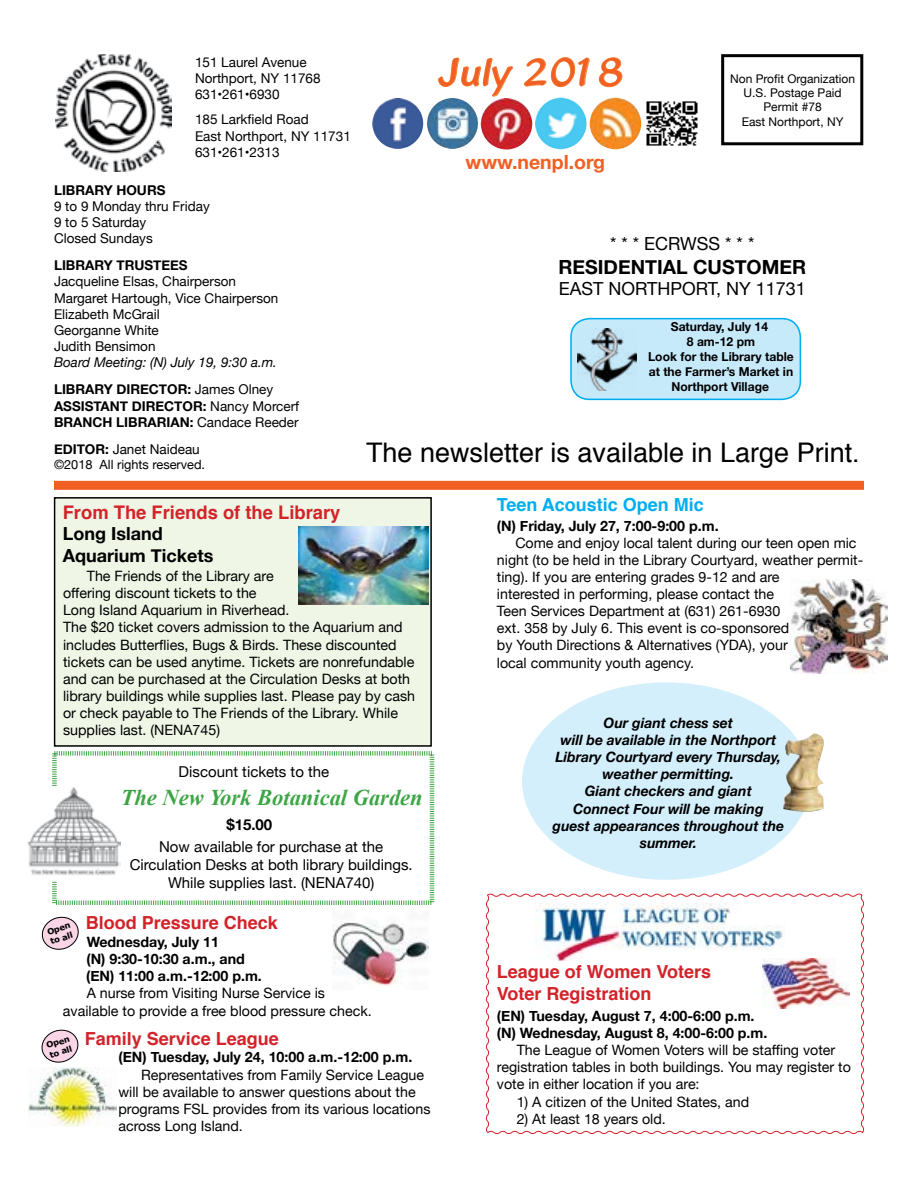
<style>
.page{position:relative;width:918px;height:1188px;background:#fff}
.page>*{position:absolute;margin:0;border:0;box-sizing:border-box;transform-origin:0 0}
.t1{font:italic 42px "Blacklight D";color:#f15f23}
.t2{font:27px "Helvetica";color:#000}
.t3{font:italic 700 22.5px "Times New Roman";color:#3da545}
.t4{font:700 19.5px "Helvetica Neue";color:#000}
.t5{font:700 19.5px "Helvetica Neue";color:#f15f23}
.t6{font:700 18.75px "Helvetica";color:#d2232a}
.t7{font:700 18px/22.6px "Helvetica";color:#d2232a}
.t8{font:18px "Helvetica Neue";color:#000}
.t9{font:700 18px/22.4px "Helvetica Neue";color:#000}
.t10{font:700 18px "Helvetica";color:#00aeef}
.t11{font:15px/18px "Helvetica Neue";color:#000;text-align:center}
.t12{font:700 15px "Helvetica Neue";color:#000}
.t13{font:14.25px/17.1px "Helvetica Neue";color:#000}
.t14{font:700 14.25px/17.1px "Helvetica Neue";color:#000}
.t15{font:italic 700 14.25px/17.1px "Helvetica Neue";color:#000;text-align:center}
.t16{font:13.5px/16.2px "Helvetica Neue";color:#000}
.t17{font:700 13.5px/16.2px "Helvetica Neue";color:#000}
.t18{font:italic 13.5px/27px "Helvetica Neue";color:#000}
.t19{font:12.75px "Helvetica Neue";color:#000}
.t20{font:700 12.3px/14.9px "Helvetica Neue";color:#000;text-align:center}
.t21{font:12px/14.4px "Helvetica Neue";color:#000;text-align:center}
.t22{font:700 8.25px/9.9px "Tahoma";color:#000;scale:1.1 1}
.s1{font-weight:700;font-style:normal}
.s2{font-style:normal}
.s3{font-weight:400}
.s4{font-weight:700}
</style>
<div class="page">
<svg style="left:485px;top:893px;width:380px;height:241px"></svg>
<svg style="left:438px;top:57px;width:76px;height:40px"></svg>
<svg style="left:524px;top:57px;width:66px;height:30px"></svg>
<svg style="left:599px;top:57px;width:24px;height:31px"></svg>
<div style="left:721px;top:54px;width:142px;height:91px;border:3px solid #000"></div>
<img style="left:56px;top:54px;width:115px;height:118px">
<div style="left:54px;top:481px;width:810px;height:9px;background:#f15f23"></div>
<div style="left:571px;top:319px;width:229px;height:80px;background:#c7eafb;border-radius:19px"></div>
<div style="left:570px;top:318px;width:231px;height:82px;border:2px solid #00aeef;border-radius:19px"></div>
<img style="left:578px;top:328px;width:59px;height:63px">
<div style="left:522px;top:682px;width:289px;height:198px;background:#d4effc;border-radius:50%"></div>
<img style="left:783px;top:733px;width:41px;height:79px">
<img style="left:641px;top:101px;width:57px;height:45px">
<img style="left:372px;top:98px;width:51px;height:51px">
<img style="left:427px;top:98px;width:48px;height:51px">
<img style="left:481px;top:98px;width:51px;height:51px">
<img style="left:535px;top:98px;width:52px;height:51px">
<img style="left:590px;top:98px;width:51px;height:51px">
<div style="left:55px;top:498px;width:376px;height:248px;background:#eff6e6"></div>
<div style="left:54px;top:497px;width:378px;height:250px;border:2px solid #000"></div>
<img style="left:298px;top:526px;width:131px;height:78px">
<img style="left:791px;top:579px;width:96px;height:94px">
<img style="left:512px;top:904px;width:273px;height:56px">
<svg style="left:41px;top:916px;width:38px;height:34px"></svg>
<img style="left:762px;top:959px;width:87px;height:50px">
<img style="left:333px;top:922px;width:96px;height:64px">
<svg style="left:52px;top:751px;width:383px;height:154px"></svg>
<img style="left:27px;top:787px;width:94px;height:94px">
<svg style="left:41px;top:1029px;width:38px;height:34px"></svg>
<img style="left:28px;top:1067px;width:89px;height:59px">
<p class="t16" style="left:195px;top:55px;width:127px">151 Laurel Avenue<br>Northport, NY 11768<br>631•261•6930</p>
<p class="t16" style="left:195px;top:112px;width:157px">185 Larkfield Road<br>East Northport, NY 11731<br>631•261•2313</p>
<p class="t17" style="left:54px;top:182px;width:113px">LIBRARY HOURS</p>
<p class="t16" style="left:54px;top:199px;width:157px">9 to 9 Monday thru Friday<br>9 to 5 Saturday<br>Closed Sundays</p>
<p class="t17" style="left:54px;top:258px;width:135px">LIBRARY TRUSTEES</p>
<p class="t16" style="left:54px;top:274px;width:226px">Jacqueline Elsas, Chairperson<br>Margaret Hartough, Vice Chairperson<br>Elizabeth McGrail<br>Georganne White<br>Judith Bensimon</p>
<p class="t18" style="left:54px;top:350px;width:225px">Board Meeting: (N) July 19, 9:30 a.m.<br><span class="s1">LIBRARY DIRECTOR:</span> <span class="s2">James Olney</span></p>
<p class="t17" style="left:54px;top:398px;width:247px">ASSISTANT DIRECTOR: <span class="s3">Nancy Morcerf<br></span>BRANCH LIBRARIAN: <span class="s3">Candace Reeder</span></p>
<p class="t16" style="left:54px;top:442px;width:147px"><span class="s4">EDITOR:</span> Janet Naideau</p>
<p class="t19" style="left:54px;top:455px;width:153px">©2018 All rights reserved.</p>
<h1 class="t1" style="left:444px;top:46px;width:200px">July 2018</h1>
<h3 class="t5" style="left:465px;top:147px;width:141px">www.nenpl.org</h3>
<p class="t21" style="left:730px;top:72px;width:126px">Non Profit Organization<br>U.S. Postage Paid<br>Permit #78<br>East Northport, NY</p>
<p class="t8" style="left:610px;top:231px;width:146px">* * * ECRWSS * * *</p>
<h3 class="t4" style="left:558px;top:251px;width:249px">RESIDENTIAL CUSTOMER</h3>
<p class="t8" style="left:559px;top:276px;width:249px">EAST NORTHPORT, NY 11731</p>
<p class="t20" style="left:648px;top:320px;width:147px">Saturday, July 14<br>8 am-12 pm<br>Look for the Library table at the Farmer’s Market in<br>Northport Village</p>
<h2 class="t2" style="left:366px;top:432px;width:495px">The newsletter is available in Large Print.</h2>
<p class="t10" style="left:497px;top:491px;width:209px">Teen Acoustic Open Mic</p>
<h3 class="t6" style="left:63px;top:497px;width:279px">From The Friends of the Library</h3>
<p class="t9" style="left:63px;top:522px;width:152px">Long Island<br>Aquarium Tickets</p>
<p class="t14" style="left:497px;top:518px;width:223px">(N) Friday, July 27, 7:00-9:00 p.m.</p>
<p class="t13" style="left:497px;top:535px;width:368px;text-indent:18px">Come and enjoy local talent during our teen open mic night (to be held in the Library Courtyard, weather permit&shy;ting). If you are entering grades 9-12 and are<br>interested in performing, please contact the<br>Teen Services Department at (631) 261-6930<br>ext. 358 by July 6. This event is co-sponsored<br>by Youth Directions &amp; Alternatives (YDA), your<br>local community youth agency.</p>
<p class="t13" style="left:63px;top:568px;width:354px;text-indent:24px">The Friends of the Library are<br>offering discount tickets to the<br>Long Island Aquarium in Riverhead.<br>The $20 ticket covers admission to the Aquarium and includes Butterflies, Bugs &amp; Birds. These discounted tickets can be used anytime. Tickets are nonrefundable and can be purchased at the Circulation Desks at both library buildings while supplies last. Please pay by cash or check payable to The Friends of the Library. While supplies last. (NENA745)</p>
<p class="t15" style="left:553px;top:715px;width:233px">Our giant chess set<br>will be available in the Northport<br>Library Courtyard every Thursday, weather permitting.<br>Giant checkers and giant<br>Connect Four will be making<br>guest appearances throughout the summer.</p>
<p class="t11" style="left:179px;top:764px;width:152px">Discount tickets to the</p>
<h3 class="t3" style="left:121px;top:782px;width:304px">The New York Botanical Garden</h3>
<p class="t12" style="left:226px;top:813px;width:47px">$15.00</p>
<p class="t11" style="left:130px;top:838px;width:285px">Now available for purchase at the<br>Circulation Desks at both library buildings.<br>While supplies last. (NENA740)</p>
<p class="t7" style="left:86px;top:911px;width:194px">Blood Pressure Check</p>
<p class="t14" style="left:86px;top:933px;width:177px">Wednesday, July 11<br>(N) 9:30-10:30 a.m., and (EN) 11:00 a.m.-12:00 p.m.</p>
<p class="t13" style="left:63px;top:985px;width:310px;line-height:18px;text-indent:24px">A nurse from Visiting Nurse Service is available to provide a free blood pressure check.</p>
<p class="t22" style="left:46px;top:927px;width:23px;rotate:-17deg">Open to all</p>
<p class="t22" style="left:45px;top:1040px;width:23px;rotate:-17deg">Open</p>
<p class="t7" style="left:85px;top:1027px;width:196px">Family Service League</p>
<p class="t22" style="left:48px;top:1050px;width:22px;rotate:-17deg">to all</p>
<p class="t14" style="left:119px;top:1049px;width:295px">(EN) Tuesday, July 24, 10:00 a.m.-12:00 p.m.</p>
<p class="t13" style="left:119px;top:1067px;width:313px;text-indent:23px">Representatives from Family Service League will be available to answer questions about the programs FSL provides from its various locations across Long Island.</p>
<p class="t7" style="left:497px;top:960px;width:216px">League of Women Voters<br>Voter Registration</p>
<p class="t14" style="left:497px;top:1008px;width:272px">(EN) Tuesday, August 7, 4:00-6:00 p.m. (N) Wednesday, August 8, 4:00-6:00 p.m.</p>
<p class="t13" style="left:497px;top:1042px;width:355px;text-indent:20px">The League of Women Voters will be staffing voter registration tables in both buildings. You may register to vote in either location if you are:</p>
<p class="t13" style="left:517px;top:1094px;width:234px">1) A citizen of the United States, and</p>
<p class="t13" style="left:517px;top:1111px;width:151px">2) At least 18 years old.</p>
</div>
